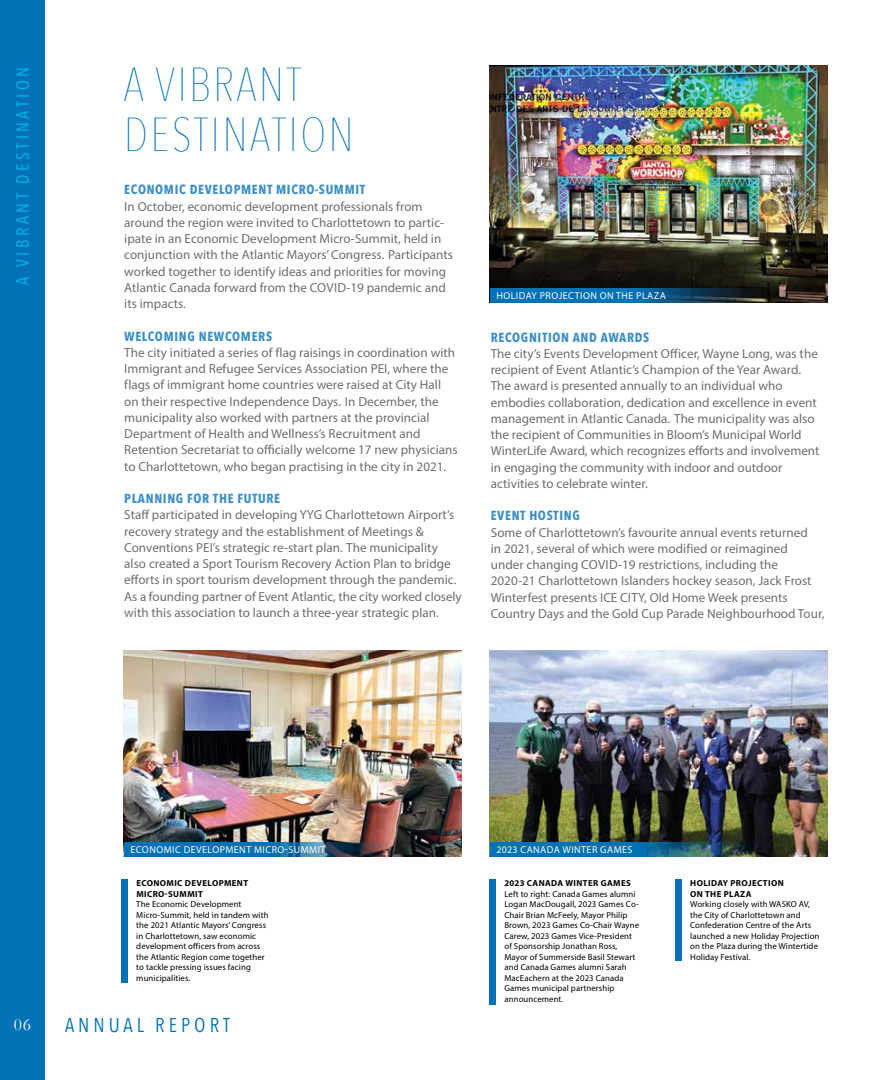
<style>
.page{position:relative;width:878px;height:1080px;background:#fff}
.page>*{position:absolute;margin:0;border:0;box-sizing:border-box;transform-origin:0 0}
.t1{font:200 47.5px/50px "Avenir Next Condensed";letter-spacing:.05em;color:#0072b5}
.t2{font:20px "Avenir Next Condensed";letter-spacing:.2em;color:#0072b5}
.t3{font:17.5px "Avenir Next Condensed";letter-spacing:.2em;color:#00b9f1}
.t4{font:17.5px "Garamond";color:#fff}
.t5{font:13.12px/16.2px "Myriad Pro";color:#6d6e71}
.t6{font:700 13.12px "Avenir Next Condensed";letter-spacing:.05em;color:#3d8fc6}
.t7{font:10px "Myriad Pro";letter-spacing:.045em;color:#fff}
.t8{font:8.75px/10.5px "Myriad Pro";letter-spacing:.01em;color:#000}
.t9{font:700 8.75px/10.5px "Myriad Pro";letter-spacing:.045em;color:#000}
</style>
<div class="page">
<div style="left:0;top:0;width:45px;height:1080px;background:#0072b5"></div>
<div style="left:121px;top:879px;width:7px;height:104px;background:#0072b5"></div>
<div style="left:675px;top:879px;width:6px;height:82px;background:#0072b5"></div>
<div style="left:489px;top:879px;width:7px;height:126px;background:#0072b5"></div>
<img style="left:489px;top:66px;width:338px;height:222px">
<svg style="left:489px;top:288px;width:338px;height:15px;background:#125277"></svg>
<img style="left:489px;top:651px;width:338px;height:191px">
<img style="left:489px;top:842px;width:338px;height:14px">
<img style="left:124px;top:651px;width:337px;height:191px">
<img style="left:124px;top:842px;width:337px;height:14px">
<h3 class="t3" style="left:8px;top:285px;width:220px;rotate:-90deg">A VIBRANT DESTINATION</h3>
<h1 class="t1" style="left:124px;top:59px;width:232px">A VIBRANT<br>DESTINATION</h1>
<p class="t6" style="left:124px;top:182px;width:243px">ECONOMIC DEVELOPMENT MICRO-SUMMIT</p>
<p class="t5" style="left:124px;top:198px;width:330px">In October, economic development professionals from around the region were invited to Charlottetown to partic&shy;ipate in an Economic Development Micro-Summit, held in conjunction with the Atlantic Mayors’ Congress. Participants worked together to identify ideas and priorities for moving Atlantic Canada forward from the COVID-19 pandemic and its impacts.</p>
<p class="t6" style="left:124px;top:328px;width:149px">WELCOMING NEWCOMERS</p>
<p class="t5" style="left:124px;top:344px;width:335px">The city initiated a series of flag raisings in coordination with Immigrant and Refugee Services Association PEI, where the flags of immigrant home countries were raised at City Hall on their respective Independence Days. In December, the municipality also worked with partners at the provincial Department of Health and Wellness’s Recruitment and Retention Secretariat to officially welcome 17 new physicians to Charlottetown, who began practising in the city in 2021.</p>
<p class="t6" style="left:124px;top:490px;width:157px">PLANNING FOR THE FUTURE</p>
<p class="t5" style="left:124px;top:507px;width:339px">Staff participated in developing YYG Charlottetown Airport’s recovery strategy and the establishment of Meetings &amp; Conventions PEI’s strategic re-start plan. The municipality also created a Sport Tourism Recovery Action Plan to bridge efforts in sport tourism development through the pandemic.<br>As a founding partner of Event Atlantic, the city worked closely with this association to launch a three-year strategic plan.</p>
<p class="t7" style="left:496px;top:290px;width:171px">HOLIDAY PROJECTION ON THE PLAZA</p>
<p class="t6" style="left:490px;top:329px;width:160px">RECOGNITION AND AWARDS</p>
<p class="t5" style="left:490px;top:345px;width:330px">The city’s Events Development Officer, Wayne Long, was the recipient of Event Atlantic’s Champion of the Year Award.<br>The award is presented annually to an individual who embodies collaboration, dedication and excellence in event management in Atlantic Canada. The municipality was also the recipient of Communities in Bloom’s Municipal World WinterLife Award, which recognizes efforts and involvement in engaging the community with indoor and outdoor activities to celebrate winter.</p>
<p class="t6" style="left:490px;top:508px;width:90px">EVENT HOSTING</p>
<p class="t5" style="left:490px;top:524px;width:335px">Some of Charlottetown’s favourite annual events returned<br>in 2021, several of which were modified or reimagined<br>under changing COVID-19 restrictions, including the 2020-21 Charlottetown Islanders hockey season, Jack Frost Winterfest presents ICE CITY, Old Home Week presents Country Days and the Gold Cup Parade Neighbourhood Tour,</p>
<p class="t7" style="left:131px;top:843px;width:196px">ECONOMIC DEVELOPMENT MICRO-SUMMIT</p>
<p class="t7" style="left:496px;top:843px;width:137px">2023 CANADA WINTER GAMES</p>
<p class="t9" style="left:136px;top:878px;width:113px">ECONOMIC DEVELOPMENT<br>MICRO-SUMMIT</p>
<p class="t8" style="left:136px;top:899px;width:134px">The Economic Development<br>Micro-Summit, held in tandem with the 2021 Atlantic Mayors’ Congress in Charlottetown, saw economic development officers from across the Atlantic Region come together to tackle pressing issues facing municipalities.</p>
<p class="t9" style="left:504px;top:878px;width:128px">2023 CANADA WINTER GAMES</p>
<p class="t8" style="left:504px;top:888px;width:136px">Left to right: Canada Games alumni<br>Logan MacDougall, 2023 Games Co-<br>Chair Brian McFeely, Mayor Philip<br>Brown, 2023 Games Co-Chair Wayne<br>Carew, 2023 Games Vice-President of Sponsorship Jonathan Ross,<br>Mayor of Summerside Basil Stewart and Canada Games alumni Sarah<br>MacEachern at the 2023 Canada<br>Games municipal partnership announcement.</p>
<p class="t9" style="left:690px;top:878px;width:95px">HOLIDAY PROJECTION<br>ON THE PLAZA</p>
<p class="t8" style="left:690px;top:899px;width:131px">Working closely with WASKO AV, the City of Charlottetown and<br>Confederation Centre of the Arts launched a new Holiday Projection on the Plaza during the Wintertide<br>Holiday Festival.</p>
<h3 class="t4" style="left:14px;top:1014px;width:19px">06</h3>
<h2 class="t2" style="left:65px;top:1008px;width:166px">ANNUAL REPORT</h2>
</div>
